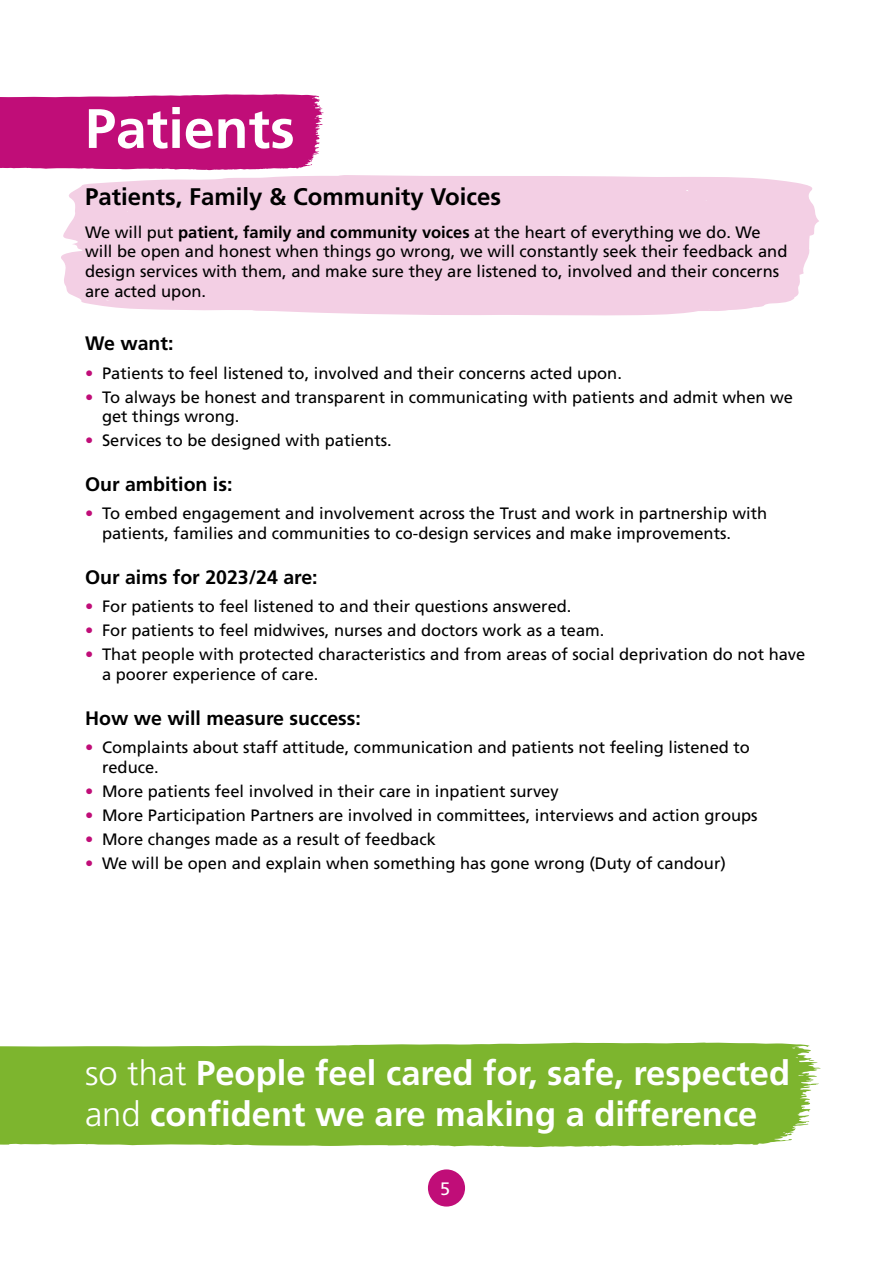
<style>
.page{position:relative;width:893px;height:1263px;background:#fff}
.page>*{position:absolute;margin:0;border:0;box-sizing:border-box;transform-origin:0 0}
.Heading{font:700 55.5px "Frutiger LT Pro";color:#fff}
.Bullets{font:700 34.5px/41.4px "Frutiger LT Pro";color:#fff}
.Pillar_subhead{font:700 24px "Frutiger LT Pro";color:#000}
.Subhead{font:700 19.5px "Frutiger LT Pro";color:#000}
.t1{font:18px "Frutiger LT Pro";color:#fff}
.Bullets-2{font:16.5px/19.8px "Frutiger LT Pro";color:#000}
.Body_copy{font:16.5px/19.8px "Frutiger LT Pro";color:#000}
.s1{font-weight:700}
.s2{color:#c00d78}
.s3{font-weight:300}
</style>
<div class="page">
<div style="left:428px;top:1169px;width:37px;height:37px;background:#c00d78;border-radius:50%"></div>
<svg style="left:61px;top:175px;width:758px;height:140px;background:#f3d2e5"></svg>
<svg style="left:0;top:1042px;width:821px;height:105px;background:#85b93b"></svg>
<svg style="left:0;top:94px;width:324px;height:76px;background:#c31a7f"></svg>
<p class="Heading" style="left:85px;top:96px;width:211px">Patients</p>
<p class="Pillar_subhead" style="left:85px;top:182px;width:418px">Patients, Family &amp; Community Voices</p>
<p class="Body_copy" style="left:85px;top:222px;width:704px">We will put <span class="s1">patient, family and community voices</span> at the heart of everything we do. We will be open and honest when things go wrong, we will constantly seek their feedback and design services with them, and make sure they are listened to, involved and their concerns are acted upon.</p>
<p class="Subhead" style="left:85px;top:332px;width:90px">We want:</p>
<p class="Bullets-2" style="left:85px;top:363px;width:538px"><span class="s2">•</span> Patients to feel listened to, involved and their concerns acted upon.</p>
<p class="Bullets-2" style="left:102px;top:387px;width:693px;text-indent:-17px"><span class="s2">•</span> To always be honest and transparent in communicating with patients and admit when we get things wrong.</p>
<p class="Bullets-2" style="left:85px;top:431px;width:308px"><span class="s2">•</span> Services to be designed with patients.</p>
<p class="Subhead" style="left:85px;top:473px;width:149px">Our ambition is:</p>
<p class="Bullets-2" style="left:102px;top:504px;width:667px;text-indent:-17px"><span class="s2">•</span> To embed engagement and involvement across the Trust and work in partnership with patients, families and communities to co-design services and make improvements.</p>
<p class="Subhead" style="left:85px;top:565px;width:234px">Our aims for 2023/24 are:</p>
<p class="Bullets-2" style="left:85px;top:597px;width:488px"><span class="s2">•</span> For patients to feel listened to and their questions answered.</p>
<p class="Bullets-2" style="left:85px;top:621px;width:521px"><span class="s2">•</span> For patients to feel midwives, nurses and doctors work as a team.</p>
<p class="Bullets-2" style="left:102px;top:645px;width:705px;text-indent:-17px"><span class="s2">•</span> That people with protected characteristics and from areas of social deprivation do not have a poorer experience of care.</p>
<p class="Subhead" style="left:85px;top:706px;width:277px">How we will measure success:</p>
<p class="Bullets-2" style="left:102px;top:737px;width:649px;text-indent:-17px"><span class="s2">•</span> Complaints about staff attitude, communication and patients not feeling listened to reduce.</p>
<p class="Bullets-2" style="left:85px;top:781px;width:475px"><span class="s2">•</span> More patients feel involved in their care in inpatient survey</p>
<p class="Bullets-2" style="left:85px;top:805px;width:674px"><span class="s2">•</span> More Participation Partners are involved in committees, interviews and action groups</p>
<p class="Bullets-2" style="left:85px;top:829px;width:352px"><span class="s2">•</span> More changes made as a result of feedback</p>
<p class="Bullets-2" style="left:85px;top:853px;width:642px"><span class="s2">•</span> We will be open and explain when something has gone wrong (Duty of candour)</p>
<p class="Bullets" style="left:85px;top:1052px;width:706px"><span class="s3">so that</span> People feel cared for, safe, respected <span class="s3">and</span> confident we are making a difference</p>
<p class="t1" style="left:440px;top:1178px;width:12px">5</p>
</div>
